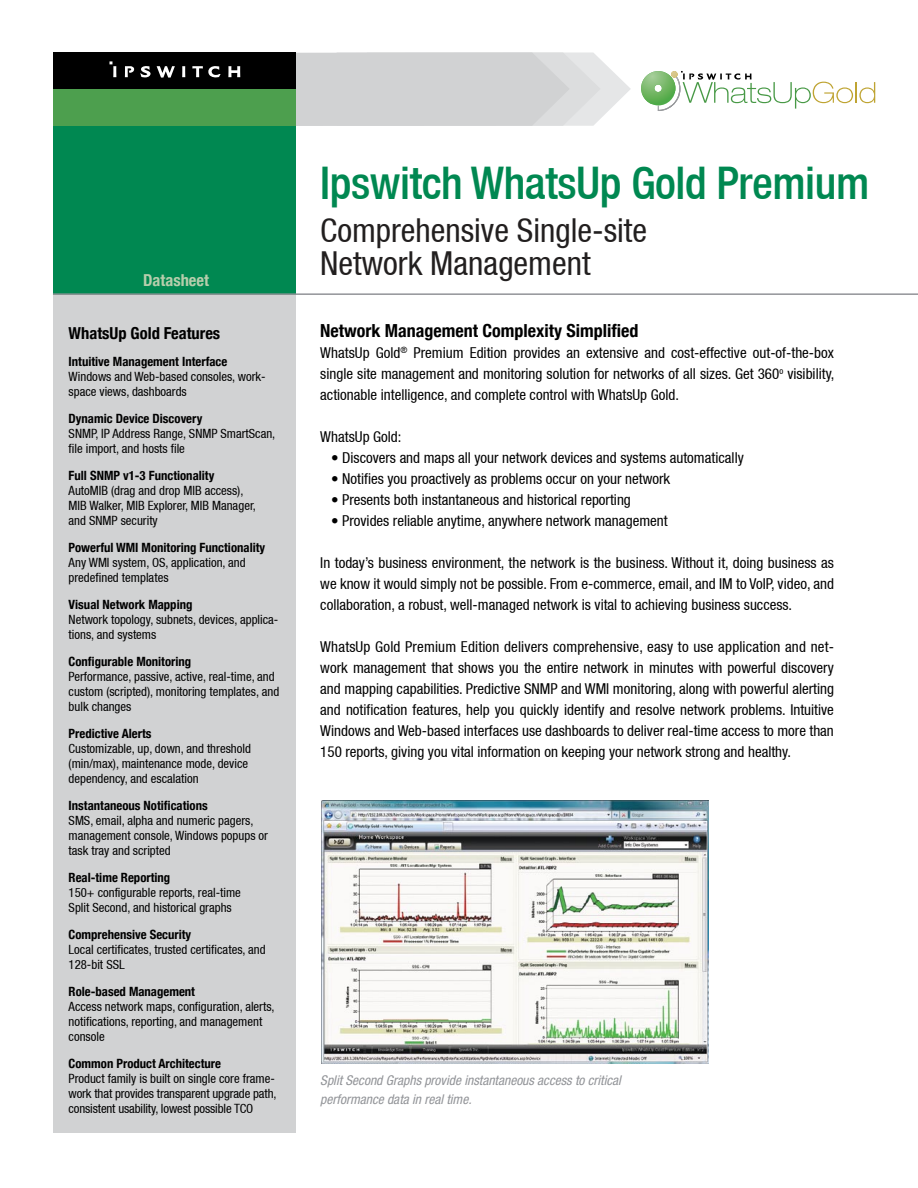
<style>
.page{position:relative;width:918px;height:1188px;background:#fff}
.page>*{position:absolute;margin:0;border:0;box-sizing:border-box;transform-origin:0 0}
.t1{font:500 condensed 45px "Helvetica Neue LT";letter-spacing:-.01em;color:#008851}
.t2{font:condensed 33px/33px "Helvetica Neue LT";color:#221f1f}
.t3{font:700 condensed 18px "Helvetica Neue";color:#000}
.t4{font:700 condensed 16.5px "Helvetica Neue";color:#000}
.t5{font:700 condensed 16.5px "Helvetica Neue";color:#b7ceac}
.t6{font:condensed 15px/21px "Helvetica Neue LT";color:#000;text-align:justify}
.t7{font:italic condensed 13.5px/19.5px "Helvetica Neue";color:#929498}
.t8{font:condensed 12.75px/15px "Helvetica Neue LT";color:#000}
.t9{font:700 condensed 12.75px "Helvetica Neue";color:#000}
</style>
<div class="page">
<div style="left:53px;top:286px;width:243px;height:846px;background:#d1d2d3"></div>
<div style="left:53px;top:65px;width:243px;height:230px;background:#008851"></div>
<div style="left:53px;top:53px;width:243px;height:37px;background:#000"></div>
<svg style="left:64px;top:52px;width:567px;height:74px"></svg>
<svg style="left:641px;top:71px;width:234px;height:40px"></svg>
<hr style="left:53px;top:293px;width:865px;height:2px;background:#929498">
<div style="left:53px;top:90px;width:243px;height:36px;background:#4d9f4e"></div>
<img style="left:321px;top:800px;width:388px;height:264px">
<p class="t5" style="left:143px;top:270px;width:67px">Datasheet</p>
<p class="t4" style="left:69px;top:323px;width:153px">WhatsUp Gold Features</p>
<p class="t9" style="left:69px;top:354px;width:160px">Intuitive Management Interface</p>
<p class="t8" style="left:69px;top:369px;width:199px">Windows and Web-based consoles, work&shy;space views, dashboards</p>
<p class="t9" style="left:69px;top:411px;width:135px">Dynamic Device Discovery</p>
<p class="t8" style="left:69px;top:426px;width:208px">SNMP, IP Address Range, SNMP SmartScan, file import, and hosts file</p>
<p class="t9" style="left:69px;top:468px;width:147px">Full SNMP v1-3 Functionality</p>
<p class="t8" style="left:69px;top:483px;width:189px">AutoMIB (drag and drop MIB access),<br>MIB Walker, MIB Explorer, MIB Manager, and SNMP security</p>
<p class="t9" style="left:69px;top:540px;width:198px">Powerful WMI Monitoring Functionality</p>
<p class="t8" style="left:69px;top:555px;width:179px">Any WMI system, OS, application, and predefined templates</p>
<p class="t9" style="left:69px;top:597px;width:125px">Visual Network Mapping</p>
<p class="t8" style="left:69px;top:612px;width:211px">Network topology, subnets, devices, applica&shy;tions, and systems</p>
<p class="t9" style="left:69px;top:654px;width:124px">Configurable Monitoring</p>
<p class="t8" style="left:69px;top:669px;width:212px">Performance, passive, active, real-time, and custom (scripted), monitoring templates, and bulk changes</p>
<p class="t9" style="left:69px;top:726px;width:84px">Predictive Alerts</p>
<p class="t8" style="left:69px;top:741px;width:184px">Customizable, up, down, and threshold (min/max), maintenance mode, device dependency, and escalation</p>
<p class="t9" style="left:69px;top:798px;width:141px">Instantaneous Notifications</p>
<p class="t8" style="left:69px;top:813px;width:201px">SMS, email, alpha and numeric pagers, management console, Windows popups or task tray and scripted</p>
<p class="t9" style="left:69px;top:870px;width:103px">Real-time Reporting</p>
<p class="t8" style="left:69px;top:885px;width:174px">150+ configurable reports, real-time<br>Split Second, and historical graphs</p>
<p class="t9" style="left:69px;top:927px;width:124px">Comprehensive Security</p>
<p class="t8" style="left:69px;top:942px;width:199px">Local certificates, trusted certificates, and<br>128-bit SSL</p>
<p class="t9" style="left:69px;top:984px;width:128px">Role-based Management</p>
<p class="t8" style="left:69px;top:999px;width:207px">Access network maps, configuration, alerts, notifications, reporting, and management console</p>
<p class="t9" style="left:69px;top:1056px;width:154px">Common Product Architecture</p>
<p class="t8" style="left:69px;top:1071px;width:210px">Product family is built on single core frame&shy;work that provides transparent upgrade path, consistent usability, lowest possible TCO</p>
<h1 class="t1" style="left:320px;top:156px;width:551px">Ipswitch WhatsUp Gold Premium</h1>
<h2 class="t2" style="left:320px;top:214px;width:328px">Comprehensive Single-site<br>Network Management</h2>
<p class="t3" style="left:320px;top:319px;width:320px">Network Management Complexity Simplified</p>
<p class="t6" style="left:320px;top:342px;width:516px">WhatsUp Gold<sup>®</sup> Premium Edition provides an extensive and cost-effective out-of-the-box single site management and monitoring solution for networks of all sizes. Get 360<sup>o</sup> visibility, actionable intelligence, and complete control with WhatsUp Gold.</p>
<p class="t6" style="left:320px;top:426px;width:83px">WhatsUp Gold:</p>
<p class="t6" style="left:331px;top:447px;width:414px">• Discovers and maps all your network devices and systems automatically</p>
<p class="t6" style="left:331px;top:468px;width:341px">• Notifies you proactively as problems occur on your network</p>
<p class="t6" style="left:331px;top:489px;width:301px">• Presents both instantaneous and historical reporting</p>
<p class="t6" style="left:331px;top:510px;width:338px">• Provides reliable anytime, anywhere network management</p>
<p class="t6" style="left:320px;top:552px;width:515px">In today’s business environment, the network is the business. Without it, doing business as we know it would simply not be possible. From e-commerce, email, and IM to VoIP, video, and collaboration, a robust, well-managed network is vital to achieving business success.</p>
<p class="t6" style="left:320px;top:636px;width:515px">WhatsUp Gold Premium Edition delivers comprehensive, easy to use application and net&shy;work management that shows you the entire network in minutes with powerful discovery and mapping capabilities. Predictive SNMP and WMI monitoring, along with powerful alerting and notification features, help you quickly identify and resolve network problems. Intuitive Windows and Web-based interfaces use dashboards to deliver real-time access to more than 150 reports, giving you vital information on keeping your network strong and healthy.</p>
<p class="t7" style="left:320px;top:1070px;width:302px">Split Second Graphs provide instantaneous access to critical performance data in real time.</p>
</div>
